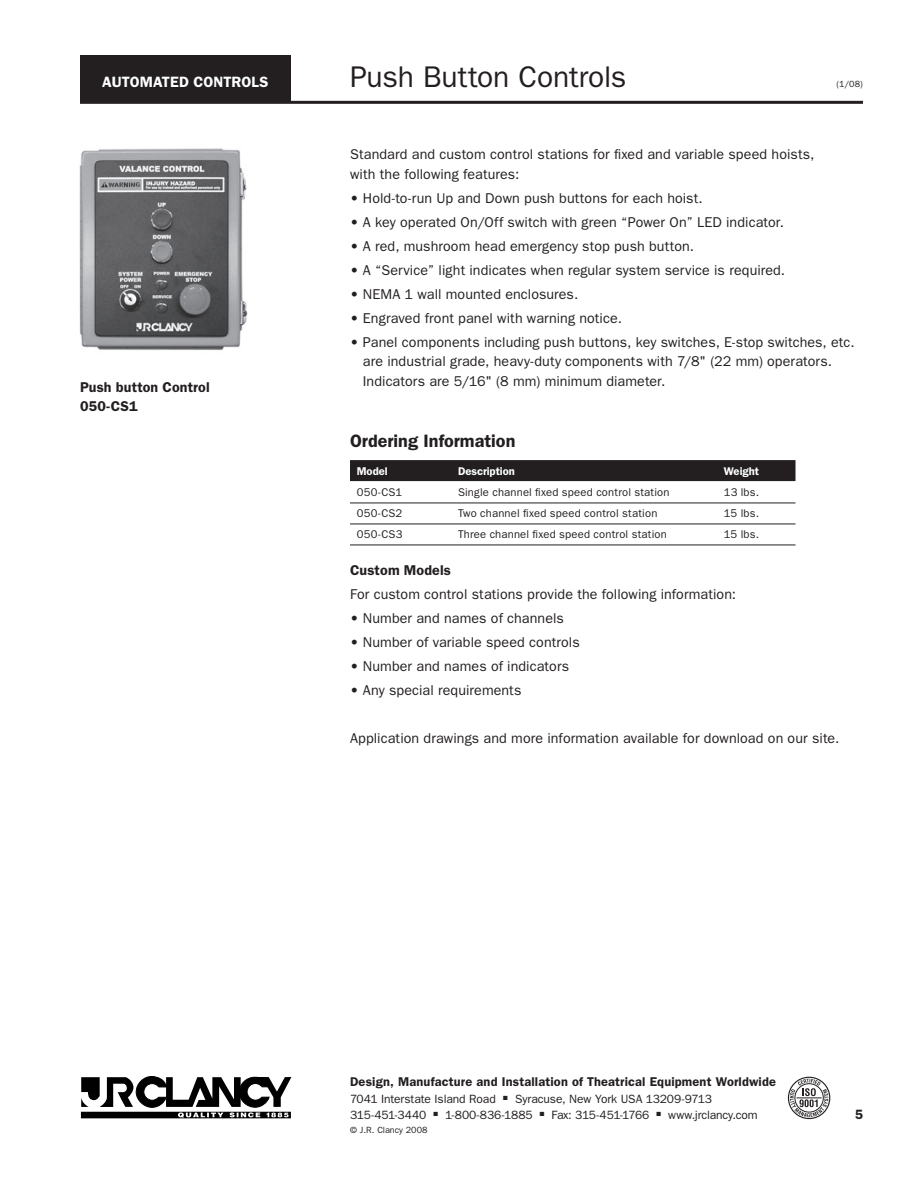
<style>
.page{position:relative;width:918px;height:1188px;background:#fff}
.page>*{position:absolute;margin:0;border:0;box-sizing:border-box;transform-origin:0 0}
.t1{font:30px "Franklin Gothic";letter-spacing:-.005em;color:#231f20}
.t2{font:600 18px "Franklin Gothic";color:#231f20}
.t3{font:600 15px "Franklin Gothic";letter-spacing:.005em;color:#fff}
.t4{font:14.25px/19.5px "Franklin Gothic";letter-spacing:.005em;color:#231f20}
.t5{font:600 14.25px/19.5px "Franklin Gothic";letter-spacing:.01em;color:#231f20}
.t6{font:600 13.5px "Franklin Gothic";color:#231f20}
.t7{font:600 12.75px "Franklin Gothic";letter-spacing:.01em;color:#231f20}
.t8{font:12px/16.5px "Franklin Gothic";letter-spacing:-.005em;color:#231f20}
.t9{font:11.25px "Franklin Gothic";letter-spacing:.02em;color:#231f20}
.t10{font:600 11.25px "Franklin Gothic";letter-spacing:-.005em;color:#fff}
.t11{font:9px "Franklin Gothic";color:#231f20}
</style>
<div class="page">
<svg style="left:81px;top:1076px;width:210px;height:42px"></svg>
<div style="left:788px;top:1077px;width:42px;height:42px;border:1px solid #231f20;border-radius:50%"></div>
<svg style="left:790px;top:1079px;width:38px;height:38px"></svg>
<hr style="left:80px;top:101px;width:783px;height:3px;background:#231f20">
<div style="left:80px;top:55px;width:211px;height:46px;background:#231f20"></div>
<img style="left:79px;top:148px;width:169px;height:202px">
<div style="left:350px;top:460px;width:446px;height:21px;background:#231f20"></div>
<hr style="left:350px;top:503px;width:446px;height:1px;background:#231f20">
<hr style="left:350px;top:524px;width:446px;height:1px;background:#231f20">
<hr style="left:350px;top:545px;width:446px;height:1px;background:#231f20">
<h1 class="t1" style="left:350px;top:66px;width:278px">Push Button Controls</h1>
<p class="t3" style="left:102px;top:77px;width:168px">AUTOMATED CONTROLS</p>
<p class="t11" style="left:837px;top:81px;width:28px">(1/08)</p>
<p class="t5" style="left:80px;top:378px;width:131px">Push button Control<br>050-CS1</p>
<p class="t4" style="left:350px;top:146px;width:466px">Standard and custom control stations for fixed and variable speed hoists, with the following features:</p>
<p class="t4" style="left:350px;top:190px;width:354px">• Hold-to-run Up and Down push buttons for each hoist.</p>
<p class="t4" style="left:350px;top:214px;width:436px">• A key operated On/Off switch with green “Power On” LED indicator.</p>
<p class="t4" style="left:350px;top:238px;width:346px">• A red, mushroom head emergency stop push button.</p>
<p class="t4" style="left:350px;top:262px;width:437px">• A “Service” light indicates when regular system service is required.</p>
<p class="t4" style="left:350px;top:286px;width:230px">• NEMA 1 wall mounted enclosures.</p>
<p class="t4" style="left:350px;top:310px;width:273px">• Engraved front panel with warning notice.</p>
<p class="t4" style="left:363px;top:334px;width:493px;text-indent:-13px">• Panel components including push buttons, key switches, E-stop switches, etc. are industrial grade, heavy-duty components with 7/8" (22 mm) operators.<br>Indicators are 5/16" (8 mm) minimum diameter.</p>
<p class="t2" style="left:350px;top:435px;width:167px">Ordering Information</p>
<p class="t10" style="left:357px;top:467px;width:32px">Model</p>
<p class="t10" style="left:458px;top:467px;width:58px">Description</p>
<p class="t10" style="left:724px;top:467px;width:37px">Weight</p>
<p class="t9" style="left:357px;top:488px;width:47px">050-CS1</p>
<p class="t9" style="left:458px;top:488px;width:213px">Single channel fixed speed control station</p>
<p class="t9" style="left:724px;top:488px;width:37px">13 lbs.</p>
<p class="t9" style="left:357px;top:509px;width:47px">050-CS2</p>
<p class="t9" style="left:458px;top:509px;width:201px">Two channel fixed speed control station</p>
<p class="t9" style="left:724px;top:509px;width:37px">15 lbs.</p>
<p class="t9" style="left:357px;top:530px;width:47px">050-CS3</p>
<p class="t9" style="left:458px;top:530px;width:210px">Three channel fixed speed control station</p>
<p class="t9" style="left:724px;top:530px;width:37px">15 lbs.</p>
<p class="t5" style="left:350px;top:561px;width:103px">Custom Models</p>
<p class="t4" style="left:350px;top:585px;width:388px">For custom control stations provide the following information:</p>
<p class="t4" style="left:350px;top:609px;width:215px">• Number and names of channels</p>
<p class="t4" style="left:350px;top:633px;width:231px">• Number of variable speed controls</p>
<p class="t4" style="left:350px;top:657px;width:221px">• Number and names of indicators</p>
<p class="t4" style="left:350px;top:681px;width:173px">• Any special requirements</p>
<p class="t4" style="left:350px;top:729px;width:491px">Application drawings and more information available for download on our site.</p>
<p class="t7" style="left:350px;top:1077px;width:428px">Design, Manufacture and Installation of Theatrical Equipment Worldwide</p>
<p class="t8" style="left:350px;top:1091px;width:409px">7041 Interstate Island Road ■ Syracuse, New York USA 13209-9713<br>315-451-3440 ■ 1-800-836-1885 ■ Fax: 315-451-1766 ■ www.jrclancy.com</p>
<p class="t11" style="left:350px;top:1127px;width:79px">© J.R. Clancy 2008</p>
<p class="t6" style="left:855px;top:1110px;width:10px">5</p>
</div>
